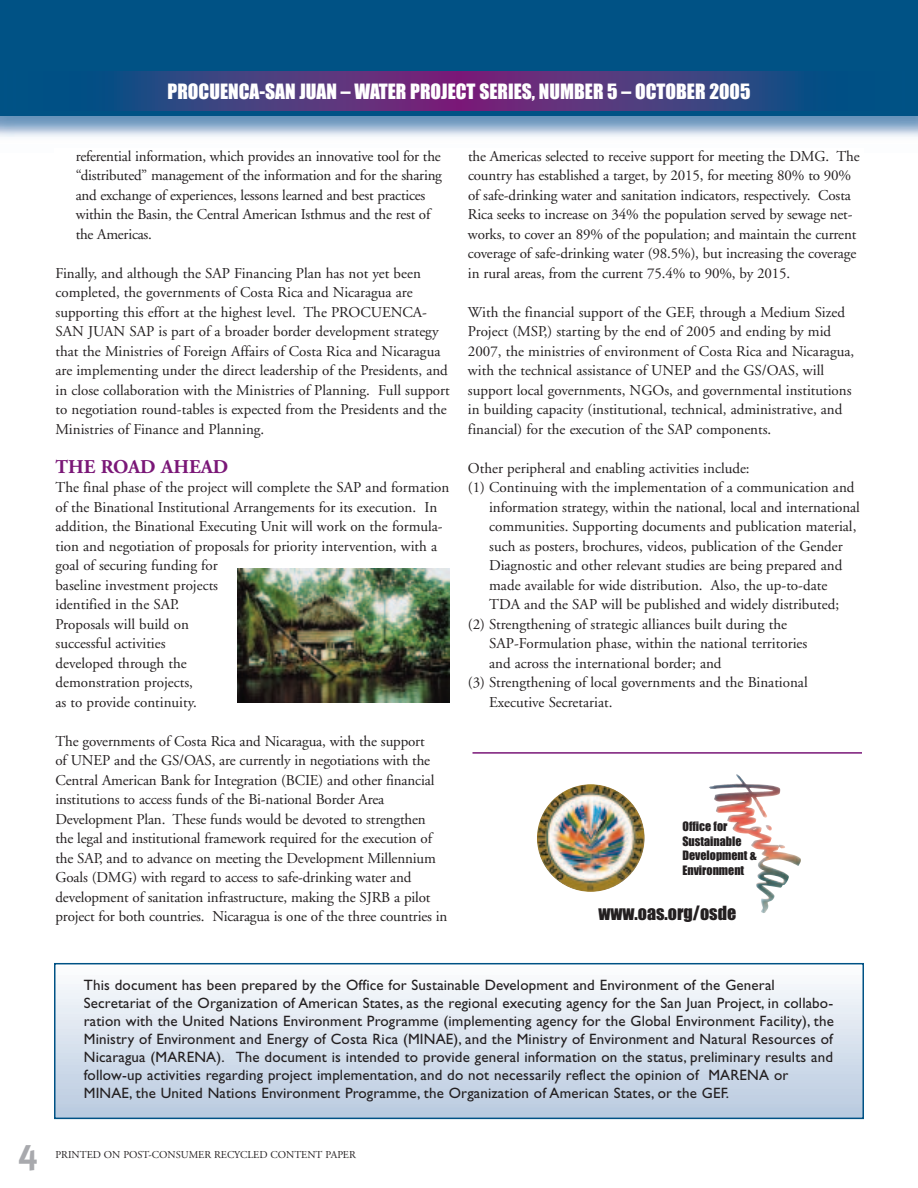
<style>
.page{position:relative;width:918px;height:1188px;background:#fff}
.page>*{position:absolute;margin:0;border:0;box-sizing:border-box;transform-origin:0 0}
.t1{font:700 36px "Meta";color:#a8a9ad}
.t2{font:19.5px "Impact";color:#fff}
.t3{font:700 19.5px "Adobe Garamond";color:#7a1777}
.t4{font:18px "Impact";color:#231f20}
.t5{font:15px/19.5px "Adobe Garamond";color:#231f20}
.t6{font:15px/18px "Gill Sans";letter-spacing:.01em;color:#231f20}
.t7{font:12px/14.4px "Impact";color:#231f20}
.t8{font:10.5px "Adobe Garamond";color:#231f20}
</style>
<div class="page">
<img style="left:0;top:116px;width:917px;height:21px">
<svg style="left:0;top:0;width:918px;height:116px;background:#094f84"></svg>
<div style="left:310px;top:71px;width:298px;height:39px;background:#583b7e"></div>
<div style="left:325px;top:71px;width:268px;height:39px;background:#5c397e"></div>
<div style="left:340px;top:71px;width:238px;height:39px;background:#60367e"></div>
<div style="left:358px;top:71px;width:202px;height:39px;background:#64337d"></div>
<div style="left:376px;top:71px;width:166px;height:39px;background:#682f7b"></div>
<div style="left:391px;top:71px;width:136px;height:39px;background:#6b2b7a"></div>
<div style="left:403px;top:71px;width:112px;height:39px;background:#6e277a"></div>
<div style="left:417px;top:71px;width:84px;height:39px;background:#722479"></div>
<div style="left:429px;top:71px;width:60px;height:39px;background:#742078"></div>
<div style="left:441px;top:71px;width:36px;height:39px;background:#761c78"></div>
<div style="left:453px;top:71px;width:12px;height:39px;background:#7a1878"></div>
<div style="left:55px;top:1111px;width:808px;height:7px;background:#b9cbe0"></div>
<div style="left:55px;top:1105px;width:808px;height:7px;background:#bbcce1"></div>
<div style="left:55px;top:1099px;width:808px;height:7px;background:#c0d0e3"></div>
<div style="left:55px;top:1093px;width:808px;height:7px;background:#c2d0e3"></div>
<div style="left:55px;top:1087px;width:808px;height:7px;background:#c4d2e4"></div>
<div style="left:55px;top:1081px;width:808px;height:7px;background:#c7d4e6"></div>
<div style="left:55px;top:1075px;width:808px;height:7px;background:#c8d6e7"></div>
<div style="left:55px;top:1069px;width:808px;height:7px;background:#cbd8e8"></div>
<div style="left:55px;top:1063px;width:808px;height:7px;background:#cdd9e9"></div>
<div style="left:55px;top:1057px;width:808px;height:7px;background:#d0dcea"></div>
<div style="left:55px;top:1051px;width:808px;height:7px;background:#d3deec"></div>
<div style="left:55px;top:1045px;width:808px;height:7px;background:#d6e1ed"></div>
<div style="left:55px;top:1039px;width:808px;height:7px;background:#d9e3ef"></div>
<div style="left:55px;top:1033px;width:808px;height:7px;background:#dce4ef"></div>
<div style="left:55px;top:1027px;width:808px;height:7px;background:#dfe6f0"></div>
<div style="left:55px;top:1021px;width:808px;height:7px;background:#e2e9f2"></div>
<div style="left:55px;top:1015px;width:808px;height:7px;background:#e5ebf3"></div>
<div style="left:55px;top:1009px;width:808px;height:7px;background:#e8eef5"></div>
<div style="left:55px;top:1003px;width:808px;height:7px;background:#e9eef5"></div>
<div style="left:55px;top:997px;width:808px;height:7px;background:#ecf1f7"></div>
<div style="left:55px;top:991px;width:808px;height:7px;background:#eff3f8"></div>
<div style="left:55px;top:985px;width:808px;height:7px;background:#f2f6fa"></div>
<div style="left:55px;top:979px;width:808px;height:7px;background:#f6f9fb"></div>
<div style="left:55px;top:973px;width:808px;height:7px;background:#f8f9fb"></div>
<div style="left:55px;top:967px;width:808px;height:7px;background:#fbfcfd"></div>
<hr style="left:55px;top:964px;width:808px;height:4px;background:#fff">
<div style="left:54px;top:963px;width:810px;height:156px;border:2px solid #005285"></div>
<img style="left:537px;top:784px;width:108px;height:108px">
<img style="left:737px;top:774px;width:64px;height:139px">
<hr style="left:472px;top:752px;width:390px;height:2px;background:#7a1777">
<img style="left:238px;top:568px;width:212px;height:135px">
<h2 class="t2" style="left:168px;top:81px;width:584px">PROCUENCA-SAN JUAN – WATER PROJECT SERIES, NUMBER 5 – OCTOBER 2005</h2>
<p class="t5" style="left:76px;top:148px;width:368px">referential information, which provides an innovative tool for the “distributed” management of the information and for the sharing and exchange of experiences, lessons learned and best practices within the Basin, the Central American Isthmus and the rest of the Americas.</p>
<p class="t5" style="left:55px;top:265px;width:396px">Finally, and although the SAP Financing Plan has not yet been completed, the governments of Costa Rica and Nicaragua are supporting this effort at the highest level. The PROCUENCA-SAN JUAN SAP is part of a broader border development strategy that the Ministries of Foreign Affairs of Costa Rica and Nicaragua are implementing under the direct leadership of the Presidents, and in close collaboration with the Ministries of Planning. Full support to negotiation round-tables is expected from the Presidents and the Ministries of Finance and Planning.</p>
<h2 class="t3" style="left:56px;top:459px;width:174px">THE ROAD AHEAD</h2>
<p class="t5" style="left:56px;top:479px;width:395px">The final phase of the project will complete the SAP and formation of the Binational Institutional Arrangements for its execution. In addition, the Binational Executing Unit will work on the formula&shy;tion and negotiation of proposals for priority intervention, with a goal of securing funding for<br>baseline investment projects<br>identified in the SAP.<br>Proposals will build on<br>successful activities<br>developed through the<br>demonstration projects,<br>as to provide continuity.</p>
<p class="t5" style="left:56px;top:733px;width:394px">The governments of Costa Rica and Nicaragua, with the support<br>of UNEP and the GS/OAS, are currently in negotiations with the Central American Bank for Integration (BCIE) and other financial institutions to access funds of the Bi-national Border Area Development Plan. These funds would be devoted to strengthen the legal and institutional framework required for the execution of the SAP, and to advance on meeting the Development Millennium Goals (DMG) with regard to access to safe-drinking water and development of sanitation infrastructure, making the SJRB a pilot project for both countries. Nicaragua is one of the three countries in</p>
<p class="t5" style="left:468px;top:148px;width:393px">the Americas selected to receive support for meeting the DMG. The country has established a target, by 2015, for meeting 80% to 90% of safe-drinking water and sanitation indicators, respectively. Costa Rica seeks to increase on 34% the population served by sewage net&shy;works, to cover an 89% of the population; and maintain the current coverage of safe-drinking water (98.5%), but increasing the coverage in rural areas, from the current 75.4% to 90%, by 2015.</p>
<p class="t5" style="left:468px;top:304px;width:388px">With the financial support of the GEF, through a Medium Sized Project (MSP,) starting by the end of 2005 and ending by mid 2007, the ministries of environment of Costa Rica and Nicaragua, with the technical assistance of UNEP and the GS/OAS, will support local governments, NGOs, and governmental institutions in building capacity (institutional, technical, administrative, and financial) for the execution of the SAP components.</p>
<p class="t5" style="left:468px;top:460px;width:283px">Other peripheral and enabling activities include:</p>
<p class="t5" style="left:468px;top:479px;width:388px">(1) Continuing with the implementation of a communication and</p>
<p class="t5" style="left:489px;top:499px;width:372px">information strategy, within the national, local and international</p>
<p class="t5" style="left:489px;top:518px;width:369px">communities. Supporting documents and publication material,</p>
<p class="t5" style="left:489px;top:538px;width:355px">such as posters, brochures, videos, publication of the Gender</p>
<p class="t5" style="left:489px;top:557px;width:355px">Diagnostic and other relevant studies are being prepared and</p>
<p class="t5" style="left:489px;top:577px;width:340px">made available for wide distribution. Also, the up-to-date</p>
<p class="t5" style="left:489px;top:596px;width:351px">TDA and the SAP will be published and widely distributed;</p>
<p class="t5" style="left:468px;top:616px;width:321px">(2) Strengthening of strategic alliances built during the</p>
<p class="t5" style="left:489px;top:635px;width:320px">SAP-Formulation phase, within the national territories</p>
<p class="t5" style="left:489px;top:655px;width:234px">and across the international border; and</p>
<p class="t5" style="left:468px;top:674px;width:341px">(3) Strengthening of local governments and the Binational</p>
<p class="t5" style="left:489px;top:694px;width:125px">Executive Secretariat.</p>
<p class="t7" style="left:682px;top:820px;width:76px">Office for<br>Sustainable<br>Development &amp;<br>Environment</p>
<p class="t4" style="left:598px;top:904px;width:139px">www.oas.org/osde</p>
<h1 class="t1" style="left:18px;top:1130px;width:21px">4</h1>
<p class="t6" style="left:84px;top:977px;width:752px">This document has been prepared by the Office for Sustainable Development and Environment of the General Secretariat of the Organization of American States, as the regional executing agency for the San Juan Project, in collabo&shy;ration with the United Nations Environment Programme (implementing agency for the Global Environment Facility), the Ministry of Environment and Energy of Costa Rica (MINAE), and the Ministry of Environment and Natural Resources of Nicaragua (MARENA). The document is intended to provide general information on the status, preliminary results and follow-up activities regarding project implementation, and do not necessarily reflect the opinion of MARENA or MINAE, the United Nations Environment Programme, the Organization of American States, or the GEF.</p>
<p class="t8" style="left:56px;top:1151px;width:302px">PRINTED ON POST-CONSUMER RECYCLED CONTENT PAPER</p>
</div>
